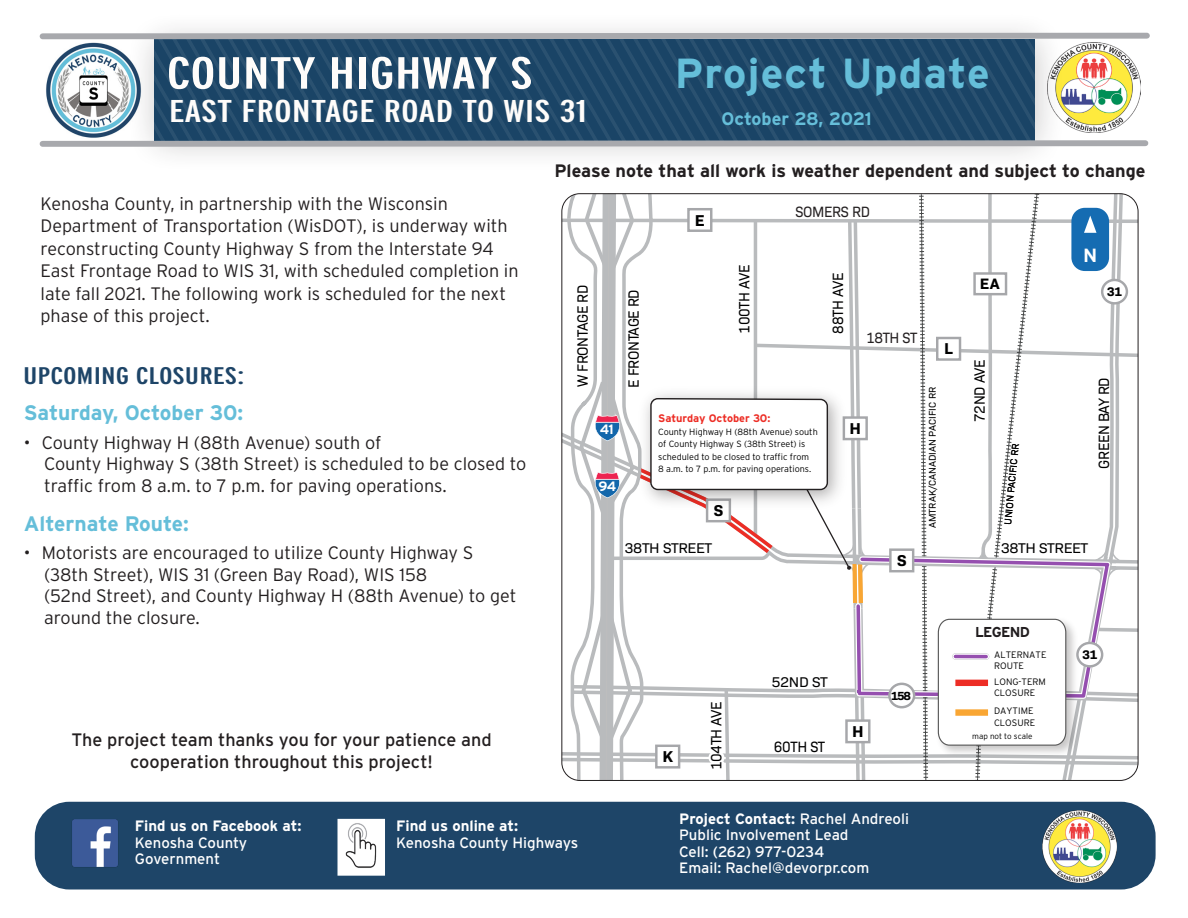
<style>
.page{position:relative;width:1188px;height:918px;background:#fff}
.page>*{position:absolute;margin:0;border:0;box-sizing:border-box;transform-origin:0 0}
.t1{font:45px "Interstate Compressed";color:#fefcfa;scale:1.5 1}
.hearing_date_text{font:700 42px "Interstate";letter-spacing:.03em;color:#65bed9}
.t2{font:31.5px "Interstate Compressed";color:#fefcfa;scale:1.5 1}
.t3{font:24px "Interstate Compressed";color:#1e4568;scale:1.5 1}
.hearing_date_text-2{font:700 21px "Interstate";color:#65bed9}
.t4{font:700 19.05px "Interstate";color:#fff}
.hearing_date_text-3{font:300 18px/21.6px "Interstate";color:#231f20}
.t5{font:18px/22.5px "Interstate";color:#231f20;text-align:center}
.hearing_date_text-4{font:700 18px "Interstate";color:#231f20}
.t6{font:700 18px "Interstate";letter-spacing:-.005em;color:#65bed9}
.t7{font:700 15.9px "Bio Sans";color:#000;scale:1.06 1}
.t8{font:700 15.3px "Bio Sans";color:#000;scale:1.06 1}
.t9{font:15.15px "Bio Sans";letter-spacing:-.025em;color:#000;scale:.94 1}
.t10{font:15px "Interstate";color:#fff}
.t11{font:700 15px/16.5px "Interstate";color:#fff}
.t12{font:700 14.4px "Interstate";letter-spacing:-.05em;color:#211d1f}
.t13{font:14.25px "Bio Sans";letter-spacing:-.03em;color:#000;scale:1.06 1}
.t14{font:700 13.65px "Interstate";color:#fff}
.t15{font:700 12.75px "Bio Sans";color:#000;scale:1.06 1}
.t16{font:700 12px "Bio Sans";color:#000;scale:1.06 1}
.t17{font:700 10.95px "Interstate";color:#ed2d25}
.t18{font:9.9px "Bio Sans";color:#000}
.t19{font:300 9.3px/11.2px "Interstate";color:#000}
.t20{font:300 9px/12.6px "Interstate";color:#000}
.t21{font:300 8.1px "Interstate";color:#000}
.s1{font-weight:400}
</style>
<div class="page">
<img style="left:46px;top:42px;width:80px;height:95px">
<div style="left:35px;top:802px;width:1121px;height:88px;background:#1e4568;border-radius:35px"></div>
<img style="left:1042px;top:811px;width:74px;height:71px">
<img style="left:72px;top:819px;width:46px;height:48px">
<div style="left:338px;top:820px;width:46px;height:55px;background:#fff"></div>
<img style="left:345px;top:823px;width:32px;height:45px">
<div style="left:338px;top:819px;width:47px;height:57px;border:2px solid #fff"></div>
<img style="left:1067px;top:42px;width:73px;height:90px">
<div style="left:126px;top:11px;width:941px;height:162px;background:#fafafa"></div>
<svg style="left:152px;top:42px;width:882px;height:95px;background:#1f4869"></svg>
<svg style="left:39px;top:137px;width:1110px;height:13px"></svg>
<svg style="left:563px;top:194px;width:575px;height:587px"></svg>
<svg style="left:39px;top:32px;width:1111px;height:10px;background:#959fa9"></svg>
<p class="t1" style="left:167px;top:48px;width:246px">COUNTY HIGHWAY S</p>
<p class="hearing_date_text" style="left:675px;top:50px;width:317px">Project Update</p>
<p class="t2" style="left:169px;top:94px;width:280px">EAST FRONTAGE ROAD TO WIS 31</p>
<p class="t6" style="left:721px;top:109px;width:152px">October 28, 2021</p>
<p class="hearing_date_text-3" style="left:40px;top:192px;width:480px;line-height:22.5px">Kenosha County, in partnership with the Wisconsin Department of Transportation (WisDOT), is underway with reconstructing County Highway S from the Interstate 94<br>East Frontage Road to WIS 31, with scheduled completion in late fall 2021. The following work is scheduled for the next phase of this project.</p>
<p class="t3" style="left:23px;top:362px;width:149px">UPCOMING CLOSURES:</p>
<p class="hearing_date_text-2" style="left:24px;top:401px;width:221px">Saturday, October 30:</p>
<p class="hearing_date_text-3" style="left:44px;top:432px;width:484px;text-indent:-20px">• County Highway H (88th Avenue) south of<br>County Highway S (38th Street) is scheduled to be closed to traffic from 8 a.m. to 7 p.m. for paving operations.</p>
<p class="hearing_date_text-2" style="left:24px;top:512px;width:167px">Alternate Route:</p>
<p class="hearing_date_text-3" style="left:44px;top:542px;width:474px;text-indent:-20px">• Motorists are encouraged to utilize County Highway S (38th Street), WIS 31 (Green Bay Road), WIS 158<br>(52nd Street), and County Highway H (88th Avenue) to get around the closure.</p>
<p class="t5" style="left:72px;top:728px;width:422px">The project team thanks you for your patience and cooperation throughout this project!</p>
<p class="hearing_date_text-4" style="left:554px;top:161px;width:593px">Please note that all work is weather dependent and subject to change</p>
<p class="t7" style="left:695px;top:208px;width:11px">E</p>
<p class="t9" style="left:795px;top:200px;width:81px">SOMERS RD</p>
<p class="t9" style="left:571px;top:387px;width:110px;rotate:-90deg">W FRONTAGE RD</p>
<p class="t9" style="left:622px;top:388px;width:106px;rotate:-90deg">E FRONTAGE RD</p>
<p class="t9" style="left:733px;top:334px;width:75px;rotate:-90deg">100TH AVE</p>
<p class="t9" style="left:827px;top:334px;width:66px;rotate:-90deg">88TH AVE</p>
<p class="t9" style="left:866px;top:327px;width:56px">18TH ST</p>
<p class="t17" style="left:658px;top:412px;width:114px">Saturday October 30:</p>
<p class="t20" style="left:658px;top:425px;width:161px">County Highway H (88th Avenue) south of County Highway S (38th Street) is scheduled to be closed to traffic from<br>8 a.m. to 7 p.m. for paving operations.</p>
<p class="t14" style="left:600px;top:422px;width:16px">41</p>
<p class="t7" style="left:849px;top:416px;width:12px">H</p>
<p class="t14" style="left:599px;top:479px;width:19px">94</p>
<p class="t7" style="left:714px;top:498px;width:10px">S</p>
<p class="t13" style="left:625px;top:538px;width:84px">38TH STREET</p>
<p class="t7" style="left:897px;top:548px;width:10px">S</p>
<p class="t7" style="left:944px;top:337px;width:10px">L</p>
<p class="t18" style="left:925px;top:528px;width:143px;rotate:-90deg">AMTRAK/CANADIAN PACIFIC RR</p>
<p class="t8" style="left:980px;top:272px;width:20px">EA</p>
<p class="t9" style="left:968px;top:422px;width:68px;rotate:-90deg">72ND AVE</p>
<p class="t18" style="left:1000px;top:524px;width:83px;rotate:-84deg">UNION PACIFIC RR</p>
<p class="t4" style="left:1083px;top:244px;width:16px">N</p>
<p class="t15" style="left:1107px;top:282px;width:16px">31</p>
<p class="t9" style="left:1093px;top:469px;width:99px;rotate:-90deg">GREEN BAY RD</p>
<p class="t13" style="left:1001px;top:537px;width:84px">38TH STREET</p>
<p class="t7" style="left:662px;top:744px;width:11px">K</p>
<p class="t9" style="left:705px;top:770px;width:75px;rotate:-90deg">104TH AVE</p>
<p class="t13" style="left:771px;top:671px;width:55px">52ND ST</p>
<p class="t9" style="left:774px;top:736px;width:56px">60TH ST</p>
<p class="t7" style="left:852px;top:719px;width:12px">H</p>
<p class="t16" style="left:891px;top:687px;width:20px">158</p>
<p class="t12" style="left:975px;top:624px;width:56px">LEGEND</p>
<p class="t19" style="left:994px;top:650px;width:54px;line-height:10.5px">ALTERNATE<br>ROUTE</p>
<p class="t19" style="left:994px;top:676px;width:53px">LONG-TERM<br>CLOSURE</p>
<p class="t21" style="left:972px;top:732px;width:62px">map not to scale</p>
<p class="t19" style="left:994px;top:705px;width:43px">DAYTIME<br>CLOSURE</p>
<p class="t15" style="left:1082px;top:645px;width:16px">31</p>
<p class="t11" style="left:135px;top:817px;width:168px">Find us on Facebook at:<br><span class="s1">Kenosha County</span></p>
<p class="t10" style="left:135px;top:850px;width:87px">Government</p>
<p class="t11" style="left:396px;top:817px;width:124px">Find us online at:</p>
<p class="t10" style="left:396px;top:834px;width:184px">Kenosha County Highways</p>
<p class="t11" style="left:679px;top:810px;width:232px">Project Contact: <span class="s1">Rachel Andreoli</span></p>
<p class="t10" style="left:679px;top:827px;width:171px">Public Involvement Lead</p>
<p class="t10" style="left:679px;top:843px;width:147px">Cell: (262) 977-0234</p>
<p class="t10" style="left:679px;top:860px;width:192px">Email: Rachel@devorpr.com</p>
</div>
